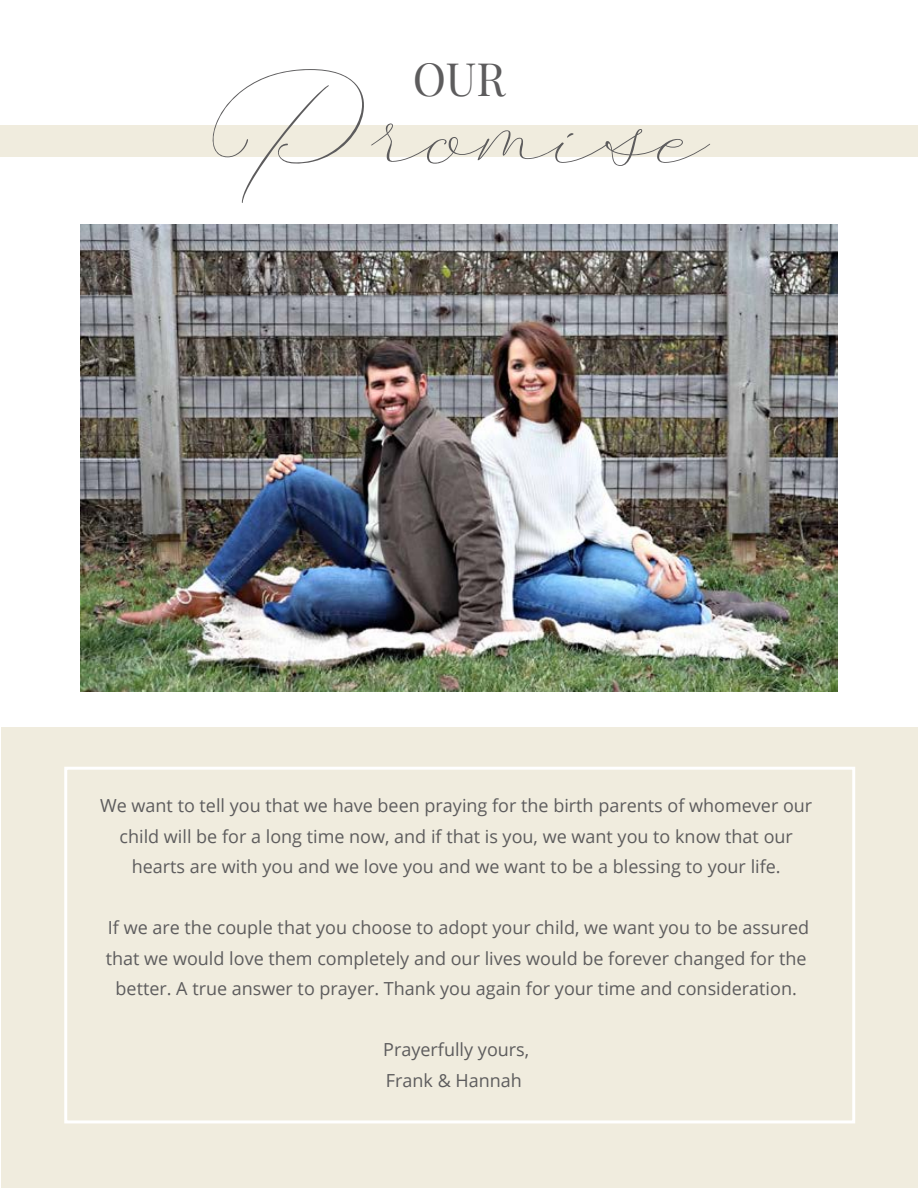
<style>
.page{position:relative;width:918px;height:1188px;background:#fff}
.page>*{position:absolute;margin:0;border:0;box-sizing:border-box;transform-origin:0 0}
.t1{font:180px "Botterill Signature";color:#5d5c5d}
.t2{font:45px "Playfair Display";color:#5d5c5d}
.t3{font:18px/30.5px "Open Sans";color:#5d5c5d;text-align:center}
</style>
<div class="page">
<div style="left:0;top:126px;width:918px;height:31px;background:#f0ecde"></div>
<div style="left:1px;top:727px;width:917px;height:461px;background:#f0ecde"></div>
<img style="left:80px;top:224px;width:758px;height:468px">
<div style="left:64px;top:767px;width:791px;height:356px;border:3px solid #fff"></div>
<h2 class="t2" style="left:413px;top:44px;width:94px">OUR</h2>
<h1 class="t1" style="left:210px;top:43px;width:500px">Promise</h1>
<p class="t3" style="left:100px;top:790px;width:714px">We want to tell you that we have been praying for the birth parents of whomever our child will be for a long time now, and if that is you, we want you to know that our hearts are with you and we love you and we want to be a blessing to your life.</p>
<p class="t3" style="left:106px;top:912px;width:705px">If we are the couple that you choose to adopt your child, we want you to be assured that we would love them completely and our lives would be forever changed for the better. A true answer to prayer. Thank you again for your time and consideration.</p>
<p class="t3" style="left:383px;top:1034px;width:148px;text-align:left">Prayerfully yours,<br>Frank &amp; Hannah</p>
</div>
